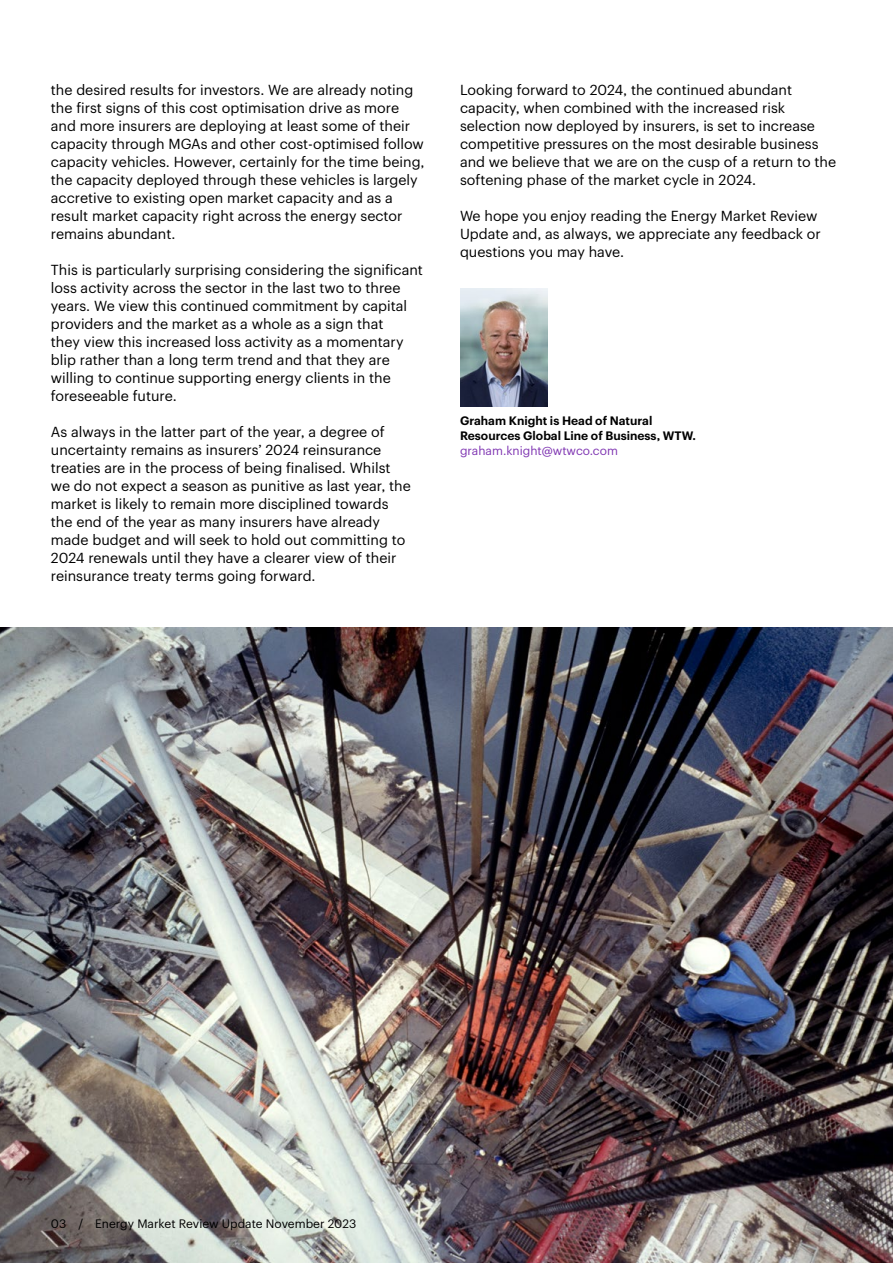
<style>
.page{position:relative;width:893px;height:1263px;background:#fff}
.page>*{position:absolute;margin:0;border:0;box-sizing:border-box;transform-origin:0 0}
.t1{font:14.25px/18px "Graphik";color:#000}
.t2{font:600 12px/15px "Graphik";color:#000}
.t3{font:12px "Graphik";color:#000}
.t4{font:12px "Graphik";color:#7f35b2}
</style>
<div class="page">
<img style="left:0;top:627px;width:893px;height:636px">
<img style="left:460px;top:288px;width:88px;height:119px">
<p class="t1" style="left:51px;top:80px;width:375px">the desired results for investors. We are already noting the first signs of this cost optimisation drive as more and more insurers are deploying at least some of their capacity through MGAs and other cost-optimised follow capacity vehicles. However, certainly for the time being, the capacity deployed through these vehicles is largely accretive to existing open market capacity and as a result market capacity right across the energy sector remains abundant.</p>
<p class="t1" style="left:51px;top:260px;width:374px">This is particularly surprising considering the significant loss activity across the sector in the last two to three years. We view this continued commitment by capital providers and the market as a whole as a sign that<br>they view this increased loss activity as a momentary blip rather than a long term trend and that they are willing to continue supporting energy clients in the foreseeable future.</p>
<p class="t1" style="left:51px;top:422px;width:361px">As always in the latter part of the year, a degree of uncertainty remains as insurers’ 2024 reinsurance treaties are in the process of being finalised. Whilst we do not expect a season as punitive as last year, the market is likely to remain more disciplined towards the end of the year as many insurers have already made budget and will seek to hold out committing to 2024 renewals until they have a clearer view of their reinsurance treaty terms going forward.</p>
<p class="t2" style="left:460px;top:412px;width:238px">Graham Knight is Head of Natural<br>Resources Global Line of Business, WTW.</p>
<p class="t1" style="left:460px;top:80px;width:378px">Looking forward to 2024, the continued abundant capacity, when combined with the increased risk selection now deployed by insurers, is set to increase competitive pressures on the most desirable business and we believe that we are on the cusp of a return to the softening phase of the market cycle in 2024.</p>
<p class="t1" style="left:460px;top:206px;width:362px">We hope you enjoy reading the Energy Market Review<br>Update and, as always, we appreciate any feedback or questions you may have.</p>
<p class="t4" style="left:460px;top:442px;width:159px">graham.knight@wtwco.com</p>
<p class="t3" style="left:51px;top:1215px;width:307px">03 / Energy Market Review Update November 2023</p>
</div>
